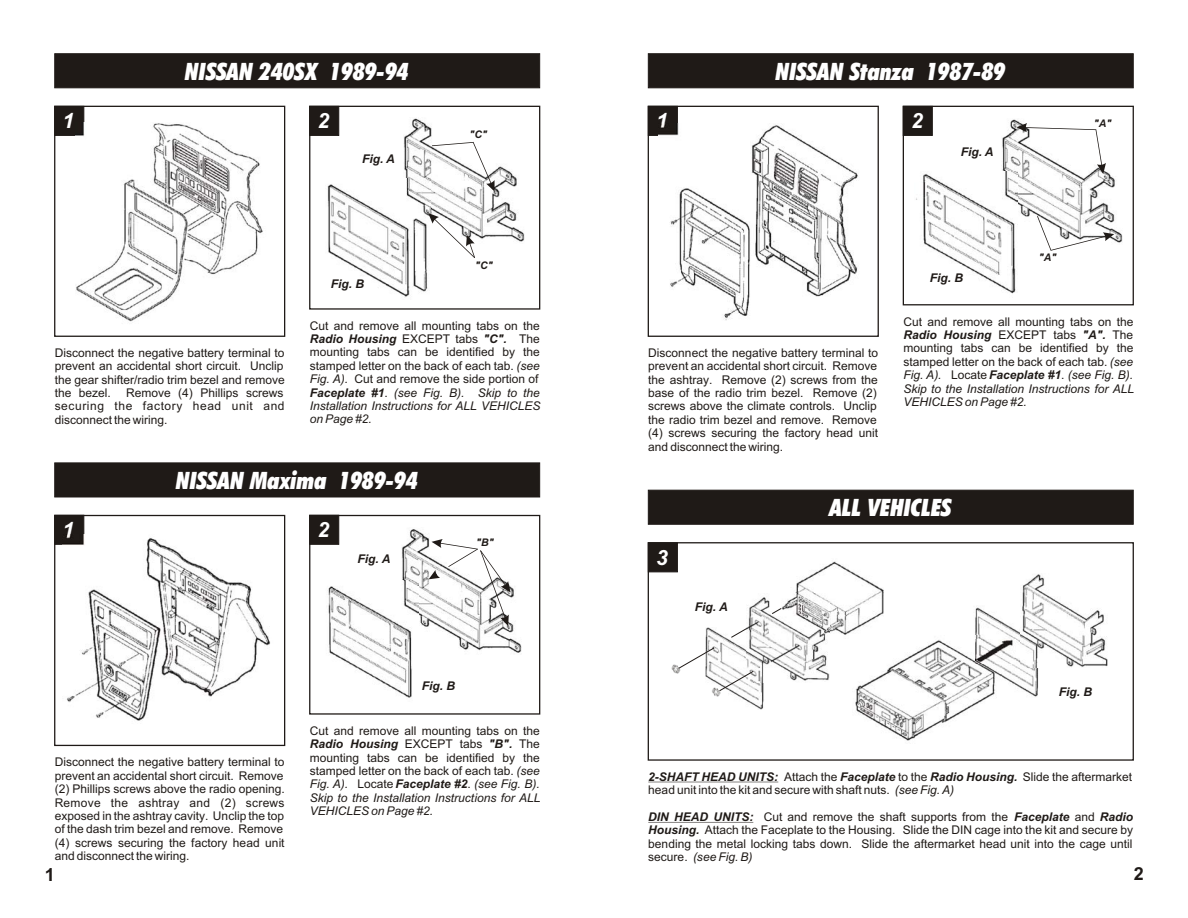
<style>
.page{position:relative;width:1188px;height:918px;background:#fff}
.page>*{position:absolute;margin:0;border:0;box-sizing:border-box;transform-origin:0 0}
.t1{font:24px "Futura X Blk Cn It BT";color:#fff}
.t2{font:italic 700 21px "Arial";color:#fff}
.t3{font:700 18px "Arial";color:#1f1a17}
.t4{font:12px/13.4px "Arial";color:#1f1a17;text-align:justify}
.t5{font:italic 700 12px "Arial";color:#1f1a17}
.t6{font:italic 700 10.5px "Arial";color:#1f1a17}
.s1{font-weight:700;font-style:italic}
.s2{font-style:italic}
</style>
<div class="page">
<div style="left:54px;top:106px;width:231px;height:231px;border:1px solid #1f1a17"></div>
<div style="left:648px;top:106px;width:231px;height:231px;border:1px solid #1f1a17"></div>
<div style="left:309px;top:515px;width:231px;height:200px;border:1px solid #1f1a17"></div>
<div style="left:903px;top:106px;width:231px;height:199px;border:1px solid #1f1a17"></div>
<div style="left:55px;top:54px;width:485px;height:34px;background:#1f1a17;border:1px solid #1f1a17"></div>
<div style="left:648px;top:54px;width:485px;height:34px;background:#1f1a17;border:1px solid #1f1a17"></div>
<div style="left:55px;top:463px;width:485px;height:34px;background:#1f1a17"></div>
<div style="left:55px;top:106px;width:29px;height:30px;background:#1f1a17"></div>
<div style="left:648px;top:106px;width:30px;height:30px;background:#1f1a17;border:1px solid #1f1a17"></div>
<div style="left:55px;top:515px;width:29px;height:29px;background:#1f1a17;border:1px solid #1f1a17"></div>
<div style="left:309px;top:106px;width:30px;height:30px;background:#1f1a17;border:1px solid #1f1a17"></div>
<div style="left:903px;top:106px;width:30px;height:30px;background:#1f1a17;border:1px solid #1f1a17"></div>
<div style="left:309px;top:515px;width:30px;height:29px;background:#1f1a17;border:1px solid #1f1a17"></div>
<div style="left:309px;top:106px;width:231px;height:204px;border:1px solid #1f1a17"></div>
<div style="left:54px;top:515px;width:231px;height:231px;border:1px solid #1f1a17"></div>
<img style="left:75px;top:122px;width:188px;height:200px">
<img style="left:62px;top:534px;width:208px;height:187px">
<img style="left:658px;top:124px;width:200px;height:196px">
<img style="left:404px;top:118px;width:121px;height:124px">
<img style="left:402px;top:529px;width:120px;height:124px">
<img style="left:1002px;top:119px;width:121px;height:124px">
<div style="left:648px;top:542px;width:486px;height:219px;border:1px solid #1f1a17"></div>
<div style="left:648px;top:490px;width:485px;height:34px;background:#1f1a17;border:1px solid #1f1a17"></div>
<hr style="left:648px;top:782px;width:130px;height:1px;background:#1f1a17">
<hr style="left:648px;top:822px;width:105px;height:1px;background:#1f1a17">
<div style="left:648px;top:543px;width:30px;height:29px;background:#1f1a17;border:1px solid #1f1a17"></div>
<img style="left:705px;top:627px;width:59px;height:83px">
<img style="left:795px;top:561px;width:89px;height:74px">
<svg style="left:730px;top:627px;width:16px;height:11px"></svg>
<img style="left:746px;top:593px;width:83px;height:89px">
<svg style="left:671px;top:647px;width:83px;height:50px"></svg>
<svg style="left:771px;top:607px;width:11px;height:8px"></svg>
<img style="left:975px;top:607px;width:64px;height:90px">
<img style="left:855px;top:635px;width:147px;height:106px">
<img style="left:976px;top:640px;width:40px;height:24px">
<img style="left:1021px;top:574px;width:87px;height:93px">
<img style="left:327px;top:178px;width:103px;height:120px">
<img style="left:327px;top:581px;width:92px;height:117px">
<img style="left:916px;top:172px;width:101px;height:122px">
<svg style="left:432px;top:142px;width:63px;height:50px"></svg>
<svg style="left:428px;top:213px;width:47px;height:45px"></svg>
<svg style="left:429px;top:539px;width:82px;height:87px"></svg>
<svg style="left:1016px;top:123px;width:90px;height:51px"></svg>
<svg style="left:1037px;top:216px;width:77px;height:35px"></svg>
<h1 class="t1" style="left:185px;top:62px;width:225px">NISSAN 240SX 1989-94</h1>
<h1 class="t1" style="left:775px;top:62px;width:231px">NISSAN Stanza 1987-89</h1>
<h2 class="t2" style="left:62px;top:113px;width:13px">1</h2>
<h2 class="t2" style="left:656px;top:113px;width:13px">1</h2>
<h2 class="t2" style="left:317px;top:113px;width:13px">2</h2>
<h2 class="t2" style="left:911px;top:113px;width:13px">2</h2>
<p class="t6" style="left:470px;top:130px;width:19px">"C"</p>
<p class="t5" style="left:362px;top:154px;width:34px">Fig. A</p>
<p class="t5" style="left:961px;top:147px;width:34px">Fig. A</p>
<p class="t5" style="left:331px;top:279px;width:35px">Fig. B</p>
<p class="t6" style="left:475px;top:261px;width:19px">"C"</p>
<p class="t5" style="left:930px;top:273px;width:35px">Fig. B</p>
<p class="t6" style="left:1039px;top:254px;width:19px">"A"</p>
<p class="t6" style="left:1094px;top:119px;width:19px">"A"</p>
<p class="t4" style="left:55px;top:347px;width:231px">Disconnect the negative battery terminal to prevent an accidental short circuit. Unclip the gear shifter/radio trim bezel and remove the bezel.</p>
<p class="t4" style="left:55px;top:387px;width:231px;text-indent:71px">Remove (4) Phillips screws securing the factory head unit and disconnect the wiring.</p>
<p class="t4" style="left:310px;top:320px;width:232px;text-align:left">Cut and remove all mounting tabs on the <span class="s1">Radio Housing</span> EXCEPT tabs <span class="s1">"C".</span> The mounting tabs can be identified by the stamped letter on the back of each tab. <span class="s2">(see Fig. A).</span> Cut and remove the side portion of <span class="s1">Faceplate #1</span>. <span class="s2">(see Fig. B). Skip to the Installation Instructions for ALL VEHICLES on Page #2.</span></p>
<h2 class="t2" style="left:62px;top:522px;width:13px">1</h2>
<h1 class="t1" style="left:176px;top:471px;width:244px">NISSAN Maxima 1989-94</h1>
<h2 class="t2" style="left:317px;top:522px;width:13px">2</h2>
<p class="t5" style="left:358px;top:555px;width:34px">Fig. A</p>
<p class="t6" style="left:476px;top:538px;width:19px">"B"</p>
<p class="t5" style="left:422px;top:681px;width:35px">Fig. B</p>
<p class="t4" style="left:55px;top:757px;width:232px;text-align:left">Disconnect the negative battery terminal to prevent an accidental short circuit. Remove (2) Phillips screws above the radio opening.<br>Remove the ashtray and (2) screws exposed in the ashtray cavity. Unclip the top of the dash trim bezel and remove. Remove (4) screws securing the factory head unit and disconnect the wiring.</p>
<p class="t4" style="left:310px;top:725px;width:232px">Cut and remove all mounting tabs on the <span class="s1">Radio Housing</span> EXCEPT tabs <span class="s1">"B".</span> The mounting tabs can be identified by the stamped letter on the back of each tab. <span class="s2">(see Fig. A).</span> Locate <span class="s1">Faceplate #2</span>. <span class="s2">(see Fig. B).<br>Skip to the Installation Instructions for ALL VEHICLES on Page #2.</span></p>
<p class="t4" style="left:648px;top:347px;width:231px">Disconnect the negative battery terminal to prevent an accidental short circuit. Remove the ashtray. Remove (2) screws from the base of the radio trim bezel. Remove (2) screws above the climate controls. Unclip the radio trim bezel and remove. Remove (4) screws securing the factory head unit and disconnect the wiring.</p>
<p class="t4" style="left:903px;top:316px;width:232px">Cut and remove all mounting tabs on the <span class="s1">Radio Housing</span> EXCEPT tabs <span class="s1">"A".</span> The mounting tabs can be identified by the stamped letter on the back of each tab. <span class="s2">(see Fig. A).</span> Locate <span class="s1">Faceplate #1</span>. <span class="s2">(see Fig. B).<br>Skip to the Installation Instructions for ALL VEHICLES on Page #2.</span></p>
<h2 class="t2" style="left:656px;top:549px;width:13px">3</h2>
<p class="t5" style="left:695px;top:602px;width:34px">Fig. A</p>
<h1 class="t1" style="left:830px;top:498px;width:123px">ALL VEHICLES</h1>
<p class="t5" style="left:1059px;top:687px;width:35px">Fig. B</p>
<p class="t4" style="left:648px;top:771px;width:485px"><span class="s1">2-SHAFT HEAD UNITS:</span> Attach the <span class="s1">Faceplate</span> to the <span class="s1">Radio Housing.</span> Slide the aftermarket head unit into the kit and secure with shaft nuts. <span class="s2">(see Fig. A)</span></p>
<p class="t4" style="left:648px;top:811px;width:487px"><span class="s1">DIN HEAD UNITS:</span> Cut and remove the shaft supports from the <span class="s1">Faceplate</span> and <span class="s1">Radio Housing.</span> Attach the Faceplate to the Housing. Slide the DIN cage into the kit and secure by bending the metal locking tabs down. Slide the aftermarket head unit into the cage until secure. <span class="s2">(see Fig. B)</span></p>
<h3 class="t3" style="left:45px;top:867px;width:12px">1</h3>
<h3 class="t3" style="left:1134px;top:867px;width:12px">2</h3>
</div>
